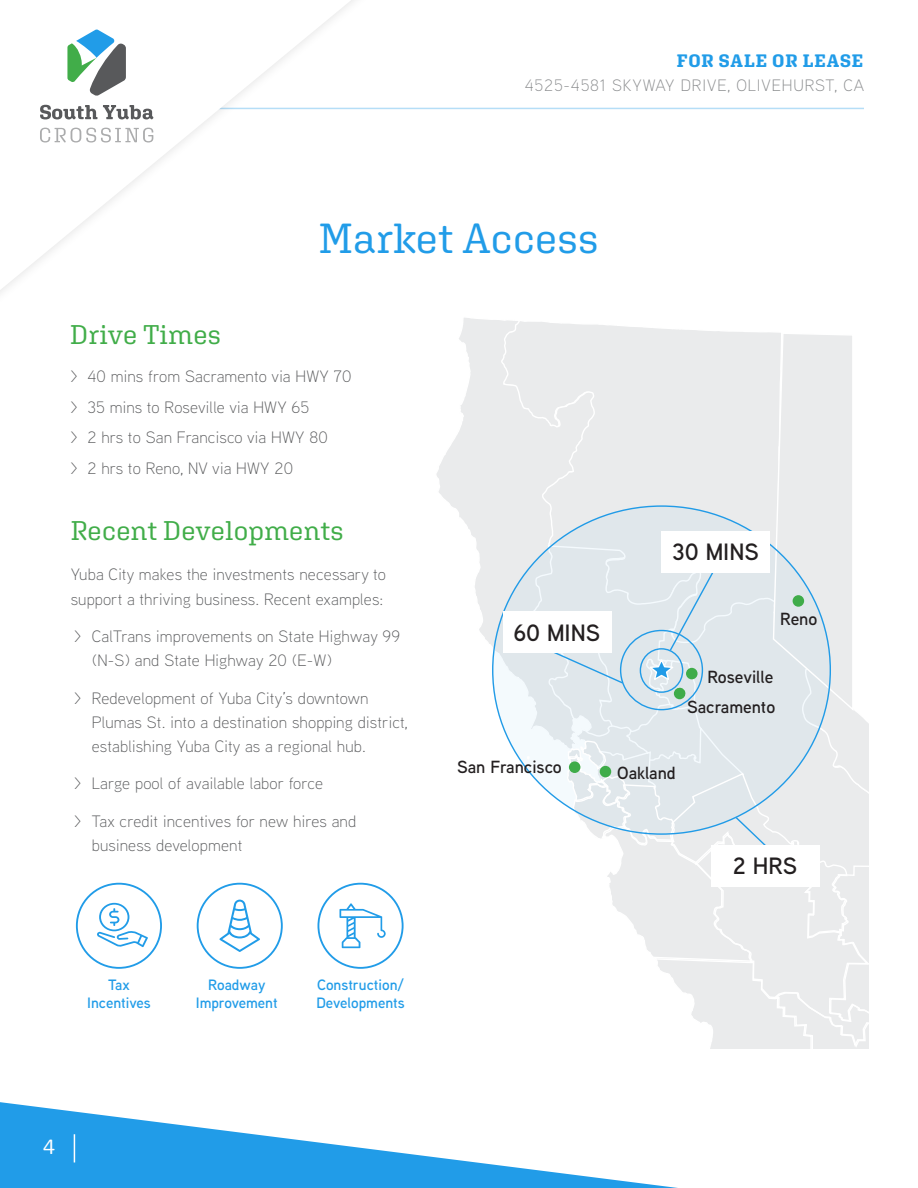
<style>
.page{position:relative;width:918px;height:1188px;background:#fff}
.page>*{position:absolute;margin:0;border:0;box-sizing:border-box;transform-origin:0 0}
.t1{font:42px "Aglet Slab";letter-spacing:.005em;color:#219ce8}
.t2{font:27px "Aglet Slab";letter-spacing:.005em;color:#41ad49}
.t3{font:600 23.55px "Aaux Next";color:#231f20}
.t4{font:21px "Aglet Slab";color:#fff}
.t5{font:700 18px "Aglet Slab";letter-spacing:.05em;color:#219ce8}
.t6{font:600 17.55px/30.2px "Aaux Next";color:#231f20;text-align:right}
.t7{font:300 16.5px/24px "Aaux Next";letter-spacing:.01em;color:#58595b}
.t8{font:300 16.5px "Aaux Next";letter-spacing:.05em;color:#888a8c}
.t9{font:600 15px/18px "Aaux Next";color:#219ce8;text-align:center}
</style>
<div class="page">
<svg style="left:0;top:1102px;width:678px;height:86px"></svg>
<hr style="left:97px;top:108px;width:767px;height:1px;background:#219ce8">
<div style="left:0;top:0;width:378px;height:312px;background:#fff"></div>
<svg style="left:0;top:0;width:368px;height:293px"></svg>
<svg style="left:40px;top:105px;width:57px;height:14px"></svg>
<svg style="left:103px;top:105px;width:51px;height:14px"></svg>
<svg style="left:40px;top:128px;width:113px;height:15px"></svg>
<svg style="left:67px;top:29px;width:59px;height:67px"></svg>
<svg style="left:74px;top:1134px;width:1px;height:28px"></svg>
<div style="left:76px;top:883px;width:86px;height:86px;border:2px solid #219ce8;border-radius:50%"></div>
<svg style="left:97px;top:903px;width:51px;height:44px"></svg>
<div style="left:197px;top:883px;width:86px;height:86px;border:2px solid #219ce8;border-radius:50%"></div>
<svg style="left:220px;top:900px;width:40px;height:52px"></svg>
<div style="left:317px;top:883px;width:87px;height:86px;border:2px solid #219ce8;border-radius:50%"></div>
<svg style="left:339px;top:903px;width:47px;height:45px"></svg>
<svg style="left:596px;top:325px;width:178px;height:8px"></svg>
<svg style="left:436px;top:318px;width:160px;height:437px"></svg>
<svg style="left:493px;top:506px;width:337px;height:328px;fill:#f4fafd"></svg>
<svg style="left:526px;top:333px;width:342px;height:715px"></svg>
<div style="left:793px;top:595px;width:11px;height:12px;background:#3fac49;border-radius:50%"></div>
<div style="left:504px;top:612px;width:108px;height:41px;background:#fff"></div>
<div style="left:661px;top:531px;width:109px;height:42px;background:#fff"></div>
<p class="t5" style="left:677px;top:50px;width:188px">FOR SALE OR LEASE</p>
<p class="t8" style="left:525px;top:75px;width:341px">4525-4581 SKYWAY DRIVE, OLIVEHURST, CA</p>
<h1 class="t1" style="left:319px;top:213px;width:281px">Market Access</h1>
<h2 class="t2" style="left:70px;top:319px;width:152px">Drive Times</h2>
<p class="t7" style="left:70px;top:360px;width:283px;line-height:30.8px">&gt; 40 mins from Sacramento via HWY 70 &gt; 35 mins to Roseville via HWY 65<br>&gt; 2 hrs to San Francisco via HWY 80<br>&gt; 2 hrs to Reno, NV via HWY 20</p>
<h2 class="t2" style="left:71px;top:515px;width:274px">Recent Developments</h2>
<p class="t7" style="left:71px;top:562px;width:317px">Yuba City makes the investments necessary to support a thriving business. Recent examples:</p>
<p class="t7" style="left:92px;top:624px;width:310px;text-indent:-18px">&gt; CalTrans improvements on State Highway 99 (N-S) and State Highway 20 (E-W)</p>
<p class="t7" style="left:92px;top:685px;width:318px;text-indent:-18px">&gt; Redevelopment of Yuba City’s downtown<br>Plumas St. into a destination shopping district, establishing Yuba City as a regional hub.</p>
<p class="t7" style="left:74px;top:771px;width:251px">&gt; Large pool of available labor force</p>
<p class="t7" style="left:92px;top:808px;width:266px;text-indent:-18px">&gt; Tax credit incentives for new hires and business development</p>
<h3 class="t3" style="left:672px;top:536px;width:88px">30 MINS</h3>
<h3 class="t3" style="left:513px;top:616px;width:88px">60 MINS</h3>
<p class="t6" style="left:780px;top:603px;width:39px">Reno</p>
<p class="t6" style="left:687px;top:661px;width:90px">Roseville<br>Sacramento</p>
<p class="t6" style="left:457px;top:751px;width:106px">San Francisco</p>
<p class="t6" style="left:617px;top:757px;width:60px">Oakland</p>
<h3 class="t3" style="left:733px;top:850px;width:66px">2 HRS</h3>
<p class="t9" style="left:87px;top:975px;width:65px">Tax<br>Incentives</p>
<p class="t9" style="left:196px;top:975px;width:83px">Roadway<br>Improvement</p>
<p class="t9" style="left:316px;top:975px;width:90px;text-align:left">Construction/<br>Developments</p>
<p class="t4" style="left:43px;top:1134px;width:13px">4</p>
</div>
